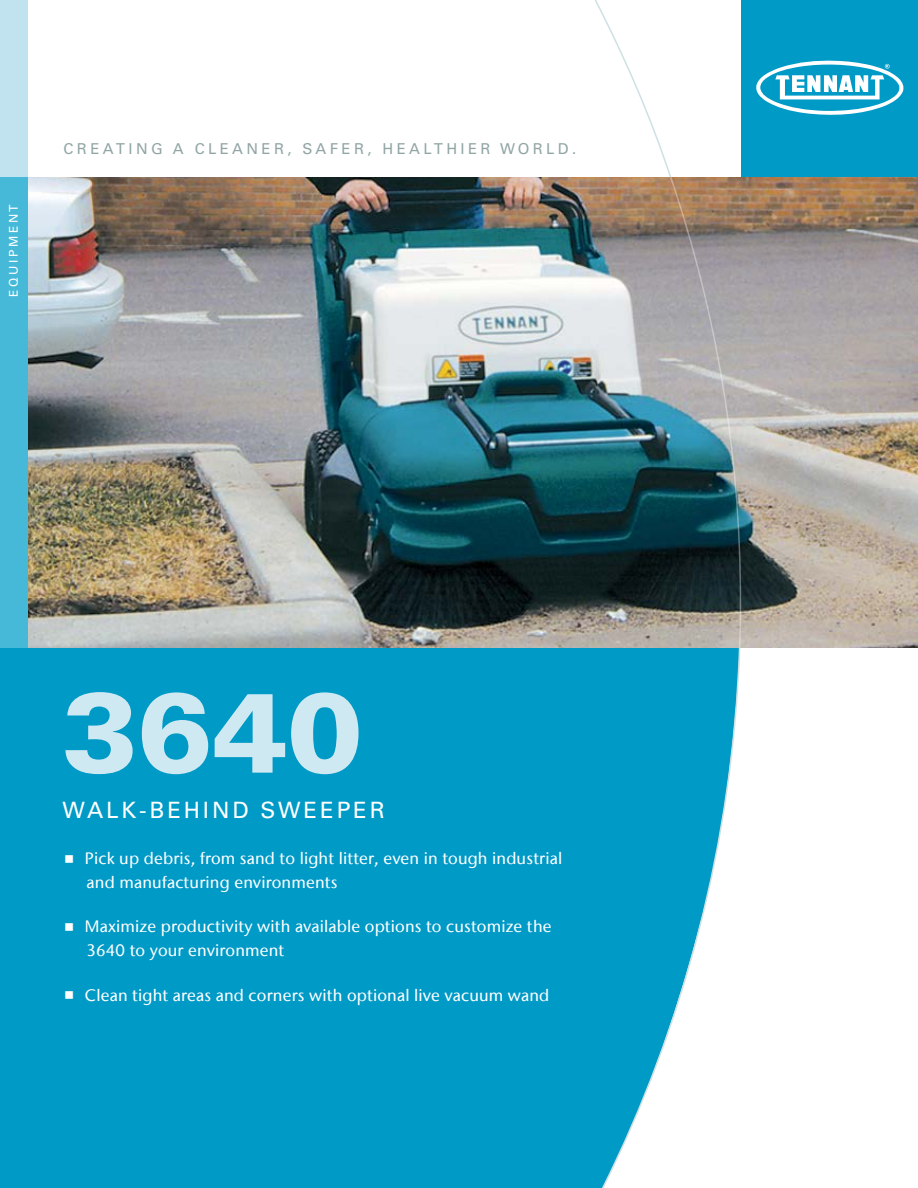
<style>
.page{position:relative;width:918px;height:1188px;background:#fff}
.page>*{position:absolute;margin:0;border:0;box-sizing:border-box;transform-origin:0 0}
.t1{font:900 112.5px "Univers LT Std";color:#cfe9f2}
.t2{font:22.5px "Univers LT Std";letter-spacing:.125em;color:#fff}
.t3{font:500 16.5px/24px "Stone Sans IIITC Com";letter-spacing:.01em;color:#fff}
.t4{font:15px "Univers LT Std";letter-spacing:.225em;color:#91a5a5}
.t5{font:12px "Univers LT Std";letter-spacing:.225em;color:#fff}
</style>
<div class="page">
<div style="left:741px;top:0;width:177px;height:177px;background:#009ac7"></div>
<svg style="left:756px;top:60px;width:148px;height:55px"></svg>
<div style="left:0;top:648px;width:918px;height:540px;background:#009ac7"></div>
<img style="left:27px;top:177px;width:891px;height:471px">
<div style="left:741px;top:648px;width:177px;height:540px;background:#fff"></div>
<div style="left:0;top:0;width:27px;height:177px;background:#c1e2ef"></div>
<div style="left:0;top:177px;width:27px;height:471px;background:#46b9d9"></div>
<img style="left:593px;top:0;width:149px;height:650px">
<svg style="left:600px;top:646px;width:141px;height:542px"></svg>
<p class="t5" style="left:6px;top:297px;width:95px;rotate:-90deg">EQUIPMENT</p>
<p class="t4" style="left:64px;top:139px;width:514px">CREATING A CLEANER, SAFER, HEALTHIER WORLD.</p>
<h1 class="t1" style="left:63px;top:662px;width:302px">3640</h1>
<h2 class="t2" style="left:63px;top:797px;width:324px">WALK-BEHIND SWEEPER</h2>
<p class="t3" style="left:85px;top:846px;width:479px">Pick up debris, from sand to light litter, even in tough industrial and manufacturing environments</p>
<p class="t3" style="left:85px;top:914px;width:468px">Maximize productivity with available options to customize the<br>3640 to your environment</p>
<p class="t3" style="left:85px;top:983px;width:466px">Clean tight areas and corners with optional live vacuum wand</p>
</div>
